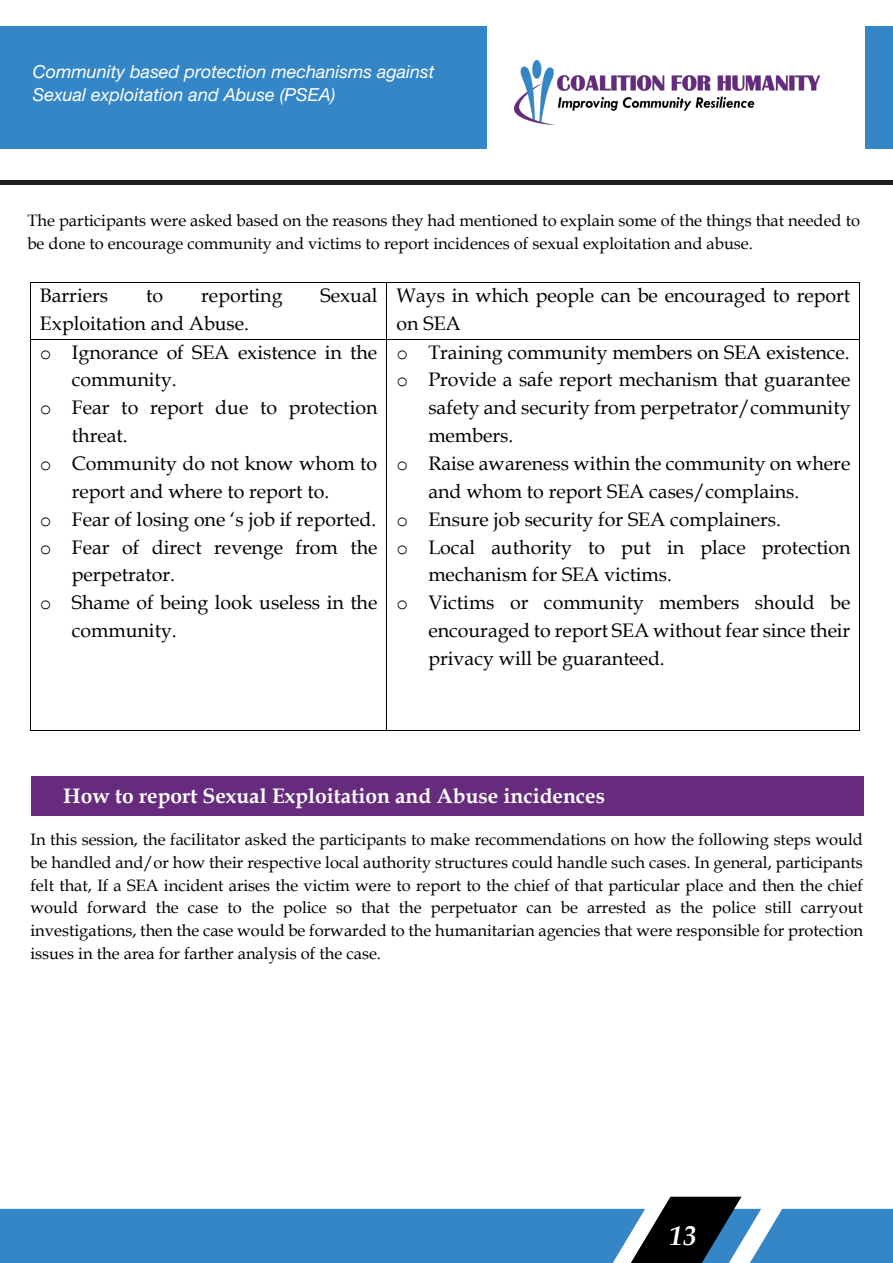
<style>
.page{position:relative;width:893px;height:1263px;background:#fff}
.page>*{position:absolute;margin:0;border:0;box-sizing:border-box;transform-origin:0 0}
.t1{font:italic 700 27px "Book Antiqua";color:#fff}
.t2{font:700 21px "Book Antiqua";color:#fff}
.t3{font:19.5px/27.9px "Book Antiqua";color:#000}
.t4{font:italic 18px/22.8px "Helvetica Neue LT Std";color:#fff}
.t5{font:16.5px/22.8px "Book Antiqua";color:#000}
.s1{font-family:"Courier New"}
</style>
<div class="page">
<img style="left:514px;top:60px;width:305px;height:65px">
<div style="left:0;top:180px;width:893px;height:5px;background:#211e1f"></div>
<div style="left:0;top:26px;width:486px;height:123px;background:#3486c7"></div>
<svg style="left:0;top:1197px;width:893px;height:66px"></svg>
<div style="left:866px;top:26px;width:27px;height:123px;background:#3486c7"></div>
<hr style="left:31px;top:282px;width:355px;height:1px;background:#000">
<hr style="left:387px;top:282px;width:472px;height:1px;background:#000">
<hr style="left:30px;top:283px;width:1px;height:56px;background:#000">
<hr style="left:386px;top:283px;width:1px;height:56px;background:#000">
<hr style="left:859px;top:283px;width:1px;height:56px;background:#000">
<hr style="left:31px;top:339px;width:355px;height:1px;background:#000">
<hr style="left:387px;top:339px;width:472px;height:1px;background:#000">
<hr style="left:30px;top:340px;width:1px;height:390px;background:#000">
<hr style="left:31px;top:730px;width:355px;height:1px;background:#000">
<hr style="left:386px;top:340px;width:1px;height:390px;background:#000">
<hr style="left:387px;top:730px;width:472px;height:1px;background:#000">
<hr style="left:859px;top:340px;width:1px;height:390px;background:#000">
<div style="left:31px;top:777px;width:832px;height:39px;background:#662b7d"></div>
<p class="t4" style="left:33px;top:60px;width:403px">Community based protection mechanisms against<br>Sexual exploitation and Abuse (PSEA)</p>
<p class="t5" style="left:27px;top:209px;width:834px">The participants were asked based on the reasons they had mentioned to explain some of the things that needed to be done to encourage community and victims to report incidences of sexual exploitation and abuse.</p>
<p class="t3" style="left:40px;top:281px;width:70px">Barriers</p>
<p class="t3" style="left:146px;top:281px;width:19px">to</p>
<p class="t3" style="left:201px;top:281px;width:83px">reporting</p>
<p class="t3" style="left:321px;top:281px;width:58px">Sexual</p>
<p class="t3" style="left:40px;top:309px;width:211px">Exploitation and Abuse.</p>
<p class="t3" style="left:396px;top:281px;width:455px">Ways in which people can be encouraged to report on SEA</p>
<p class="t3" style="left:40px;top:337px;width:339px"><span class="s1">o</span> Ignorance of SEA existence in the</p>
<p class="t3" style="left:72px;top:365px;width:106px">community.</p>
<p class="t3" style="left:40px;top:393px;width:339px"><span class="s1">o</span> Fear to report due to protection</p>
<p class="t3" style="left:72px;top:421px;width:57px">threat.</p>
<p class="t3" style="left:40px;top:449px;width:339px"><span class="s1">o</span> Community do not know whom to</p>
<p class="t3" style="left:72px;top:477px;width:259px">report and where to report to.</p>
<p class="t3" style="left:40px;top:505px;width:338px"><span class="s1">o</span> Fear of losing one ‘s job if reported.</p>
<p class="t3" style="left:40px;top:532px;width:339px"><span class="s1">o</span> Fear of direct revenge from the</p>
<p class="t3" style="left:72px;top:560px;width:105px">perpetrator.</p>
<p class="t3" style="left:40px;top:588px;width:339px"><span class="s1">o</span> Shame of being look useless in the</p>
<p class="t3" style="left:72px;top:616px;width:106px">community.</p>
<p class="t3" style="left:396px;top:337px;width:455px"><span class="s1">o</span> Training community members on SEA existence.</p>
<p class="t3" style="left:396px;top:365px;width:456px"><span class="s1">o</span> Provide a safe report mechanism that guarantee</p>
<p class="t3" style="left:428px;top:393px;width:424px">safety and security from perpetrator/community</p>
<p class="t3" style="left:428px;top:421px;width:86px">members.</p>
<p class="t3" style="left:396px;top:449px;width:455px"><span class="s1">o</span> Raise awareness within the community on where</p>
<p class="t3" style="left:428px;top:477px;width:373px">and whom to report SEA cases/complains.</p>
<p class="t3" style="left:396px;top:505px;width:386px"><span class="s1">o</span> Ensure job security for SEA complainers.</p>
<p class="t3" style="left:396px;top:532px;width:455px"><span class="s1">o</span> Local authority to put in place protection</p>
<p class="t3" style="left:428px;top:560px;width:245px">mechanism for SEA victims.</p>
<p class="t3" style="left:396px;top:588px;width:455px"><span class="s1">o</span> Victims or community members should be</p>
<p class="t3" style="left:428px;top:616px;width:423px">encouraged to report SEA without fear since their</p>
<p class="t3" style="left:428px;top:644px;width:238px">privacy will be guaranteed.</p>
<p class="t2" style="left:63px;top:781px;width:543px">How to report Sexual Exploitation and Abuse incidences</p>
<p class="t5" style="left:30px;top:827px;width:834px;text-align:justify">In this session, the facilitator asked the participants to make recommendations on how the following steps would be handled and/or how their respective local authority structures could handle such cases. In general, participants felt that, If a SEA incident arises the victim were to report to the chief of that particular place and then the chief would forward the case to the police so that the perpetuator can be arrested as the police still carryout investigations, then the case would be forwarded to the humanitarian agencies that were responsible for protection issues in the area for farther analysis of the case.</p>
<h1 class="t1" style="left:670px;top:1217px;width:28px">13</h1>
</div>
